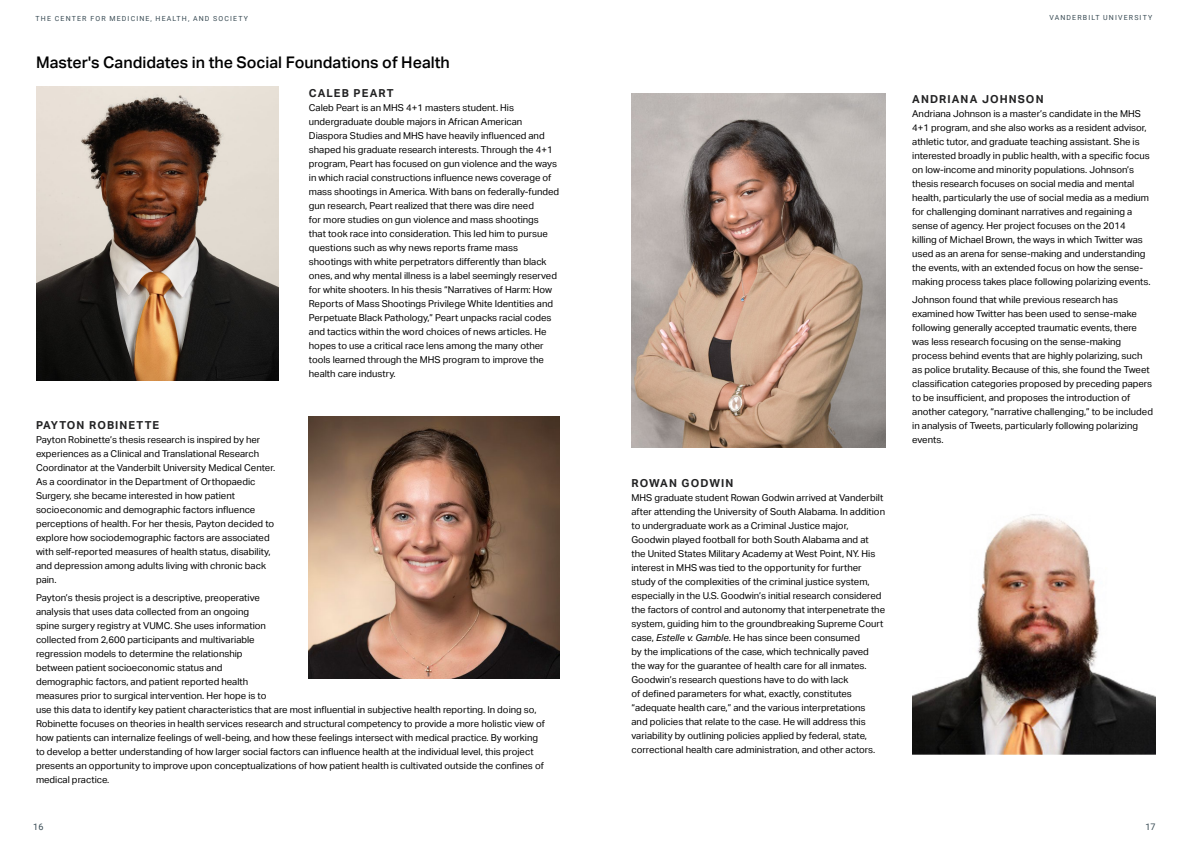
<style>
.page{position:relative;width:1191px;height:842px;background:#fff}
.page>*{position:absolute;margin:0;border:0;box-sizing:border-box;transform-origin:0 0}
.t1{font:500 16px "Aktiv Grotesk";color:#000}
.t2{font:700 11px "Aktiv Grotesk";letter-spacing:.1em;color:#222223}
.t3{font:9.5px/14px "Aktiv Grotesk";color:#000}
.t4{font:9px "Roboto";color:#384a53}
.t5{font:7px "Roboto";letter-spacing:.165em;color:#384a53}
.s1{font-style:italic}
</style>
<div class="page">
<img style="left:36px;top:86px;width:243px;height:295px">
<img style="left:309px;top:417px;width:250px;height:261px">
<img style="left:912px;top:514px;width:243px;height:240px">
<img style="left:631px;top:93px;width:254px;height:354px">
<p class="t5" style="left:36px;top:14px;width:214px">THE CENTER FOR MEDICINE, HEALTH, AND SOCIETY</p>
<h1 class="t1" style="left:36px;top:54px;width:415px">Master's Candidates in the Social Foundations of Health</h1>
<p class="t2" style="left:36px;top:418px;width:125px">PAYTON ROBINETTE</p>
<p class="t3" style="left:36px;top:432px;width:241px">Payton Robinette’s thesis research is inspired by her experiences as a Clinical and Translational Research Coordinator at the Vanderbilt University Medical Center.<br>As a coordinator in the Department of Orthopaedic Surgery, she became interested in how patient socioeconomic and demographic factors influence perceptions of health. For her thesis, Payton decided to explore how sociodemographic factors are associated with self-reported measures of health status, disability, and depression among adults living with chronic back pain.</p>
<p class="t3" style="left:36px;top:590px;width:232px">Payton’s thesis project is a descriptive, preoperative analysis that uses data collected from an ongoing spine surgery registry at VUMC. She uses information collected from 2,600 participants and multivariable regression models to determine the relationship between patient socioeconomic status and demographic factors, and patient reported health measures prior to surgical intervention. Her hope is to</p>
<p class="t2" style="left:309px;top:87px;width:86px">CALEB PEART</p>
<p class="t3" style="left:309px;top:101px;width:252px">Caleb Peart is an MHS 4+1 masters student. His undergraduate double majors in African American Diaspora Studies and MHS have heavily influenced and shaped his graduate research interests. Through the 4+1 program, Peart has focused on gun violence and the ways in which racial constructions influence news coverage of mass shootings in America. With bans on federally-funded gun research, Peart realized that there was dire need<br>for more studies on gun violence and mass shootings<br>that took race into consideration. This led him to pursue questions such as why news reports frame mass shootings with white perpetrators differently than black ones, and why mental illness is a label seemingly reserved for white shooters. In his thesis “Narratives of Harm: How Reports of Mass Shootings Privilege White Identities and Perpetuate Black Pathology,” Peart unpacks racial codes and tactics within the word choices of news articles. He hopes to use a critical race lens among the many other tools learned through the MHS program to improve the health care industry.</p>
<p class="t3" style="left:36px;top:703px;width:510px">use this data to identify key patient characteristics that are most influential in subjective health reporting. In doing so, Robinette focuses on theories in health services research and structural competency to provide a more holistic view of how patients can internalize feelings of well-being, and how these feelings intersect with medical practice. By working to develop a better understanding of how larger social factors can influence health at the individual level, this project presents an opportunity to improve upon conceptualizations of how patient health is cultivated outside the confines of medical practice.</p>
<p class="t5" style="left:1049px;top:12px;width:104px">VANDERBILT UNIVERSITY</p>
<p class="t2" style="left:631px;top:477px;width:103px">ROWAN GODWIN</p>
<p class="t3" style="left:631px;top:491px;width:255px">MHS graduate student Rowan Godwin arrived at Vanderbilt after attending the University of South Alabama. In addition to undergraduate work as a Criminal Justice major, Goodwin played football for both South Alabama and at the United States Military Academy at West Point, NY. His interest in MHS was tied to the opportunity for further study of the complexities of the criminal justice system, especially in the U.S. Goodwin’s initial research considered the factors of control and autonomy that interpenetrate the system, guiding him to the groundbreaking Supreme Court case, <span class="s1">Estelle v. Gamble</span>. He has since been consumed<br>by the implications of the case, which technically paved the way for the guarantee of health care for all inmates.<br>Goodwin’s research questions have to do with lack<br>of defined parameters for what, exactly, constitutes “adequate health care,” and the various interpretations<br>and policies that relate to the case. He will address this variability by outlining policies applied by federal, state, correctional health care administration, and other actors.</p>
<p class="t2" style="left:912px;top:92px;width:133px">ANDRIANA JOHNSON</p>
<p class="t3" style="left:912px;top:106px;width:240px">Andriana Johnson is a master’s candidate in the MHS 4+1 program, and she also works as a resident advisor, athletic tutor, and graduate teaching assistant. She is interested broadly in public health, with a specific focus on low-income and minority populations. Johnson’s thesis research focuses on social media and mental health, particularly the use of social media as a medium for challenging dominant narratives and regaining a sense of agency. Her project focuses on the 2014 killing of Michael Brown, the ways in which Twitter was used as an arena for sense-making and understanding the events, with an extended focus on how the sense&shy;making process takes place following polarizing events.</p>
<p class="t3" style="left:912px;top:292px;width:242px">Johnson found that while previous research has examined how Twitter has been used to sense-make following generally accepted traumatic events, there was less research focusing on the sense-making process behind events that are highly polarizing, such as police brutality. Because of this, she found the Tweet classification categories proposed by preceding papers to be insufficient, and proposes the introduction of another category, “narrative challenging,” to be included in analysis of Tweets, particularly following polarizing events.</p>
<p class="t4" style="left:33px;top:820px;width:12px">16</p>
<p class="t4" style="left:1145px;top:820px;width:12px">17</p>
</div>
